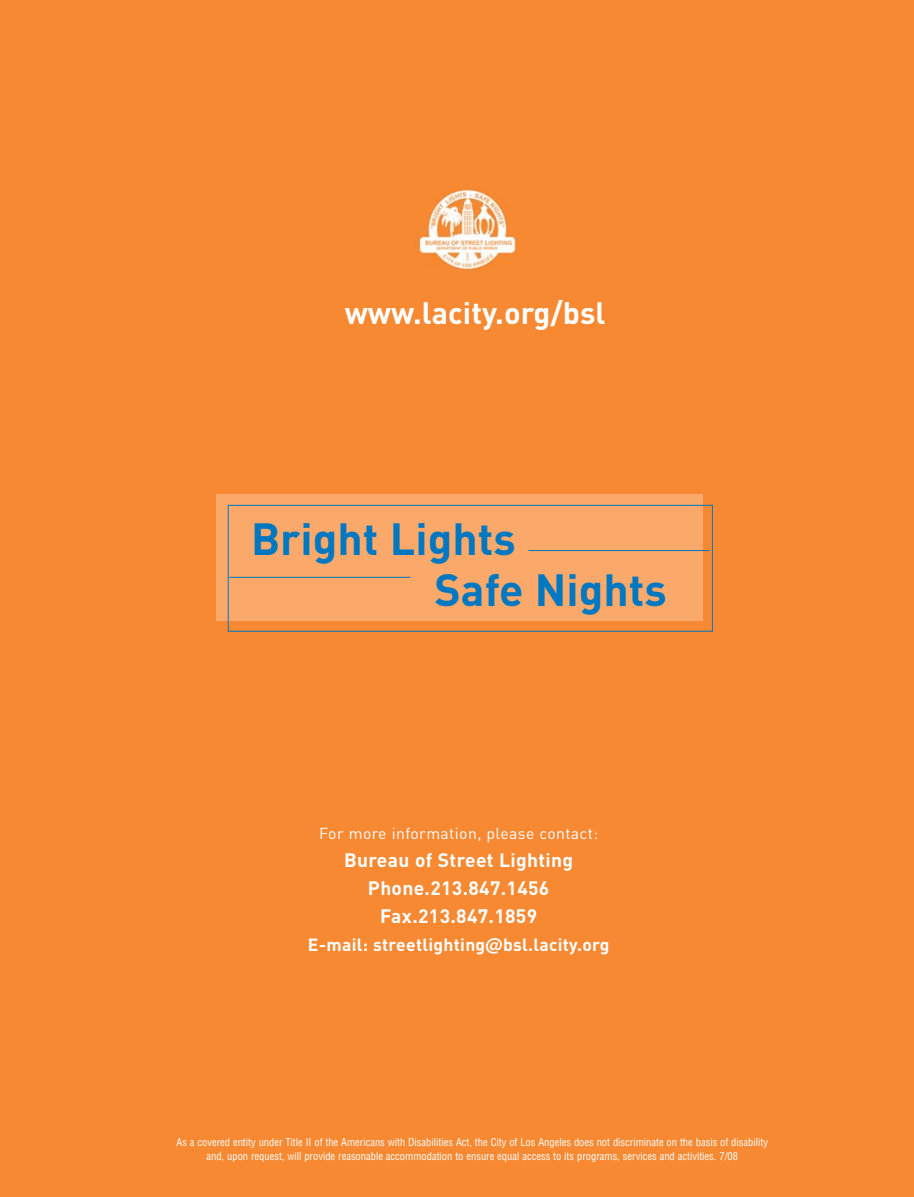
<style>
.page{position:relative;width:914px;height:1197px;background:#f68932}
.page>*{position:absolute;margin:0;border:0;box-sizing:border-box;transform-origin:0 0}
.t1{font:700 44.45px "DIN";color:#0078c1}
.t2{font:700 30.62px "DIN";color:#fff}
.t3{font:700 19.25px/28px "DIN";letter-spacing:.015em;color:#fff;text-align:center}
.t4{font:700 17.5px "DIN";letter-spacing:.015em;color:#fff}
.t5{font:15.75px "DIN";letter-spacing:.025em;color:#fff}
.t6{font:condensed 10.5px/13.7px "Helvetica";color:#fff;text-align:center}
.s1{font-family:"Univers"}
</style>
<div class="page">
<div style="left:216px;top:494px;width:486px;height:127px;background:#faa96b"></div>
<svg style="left:227px;top:504px;width:486px;height:128px"></svg>
<img style="left:414px;top:188px;width:103px;height:82px">
<h2 class="t2" style="left:344px;top:302px;width:262px">www.lacity.org/bsl</h2>
<h1 class="t1" style="left:251px;top:524px;width:266px">Bright Lights</h1>
<h1 class="t1" style="left:434px;top:574px;width:234px">Safe Nights</h1>
<h3 class="t5" style="left:319px;top:828px;width:280px">For more information, please contact:</h3>
<h3 class="t3" style="left:344px;top:848px;width:230px">Bureau of Street Lighting<br>Phone.213.847.1456<br>Fax.213.847.1859</h3>
<h3 class="t4" style="left:308px;top:939px;width:303px">E-mail: streetlighting<span class="s1">@</span>bsl.lacity.org</h3>
<p class="t6" style="left:176px;top:1137px;width:593px">As a covered entity under Title II of the Americans with Disabilities Act, the City of Los Angeles does not discriminate on the basis of disability and, upon request, will provide reasonable accommodation to ensure equal access to its programs, services and activities. 7/08</p>
</div>
